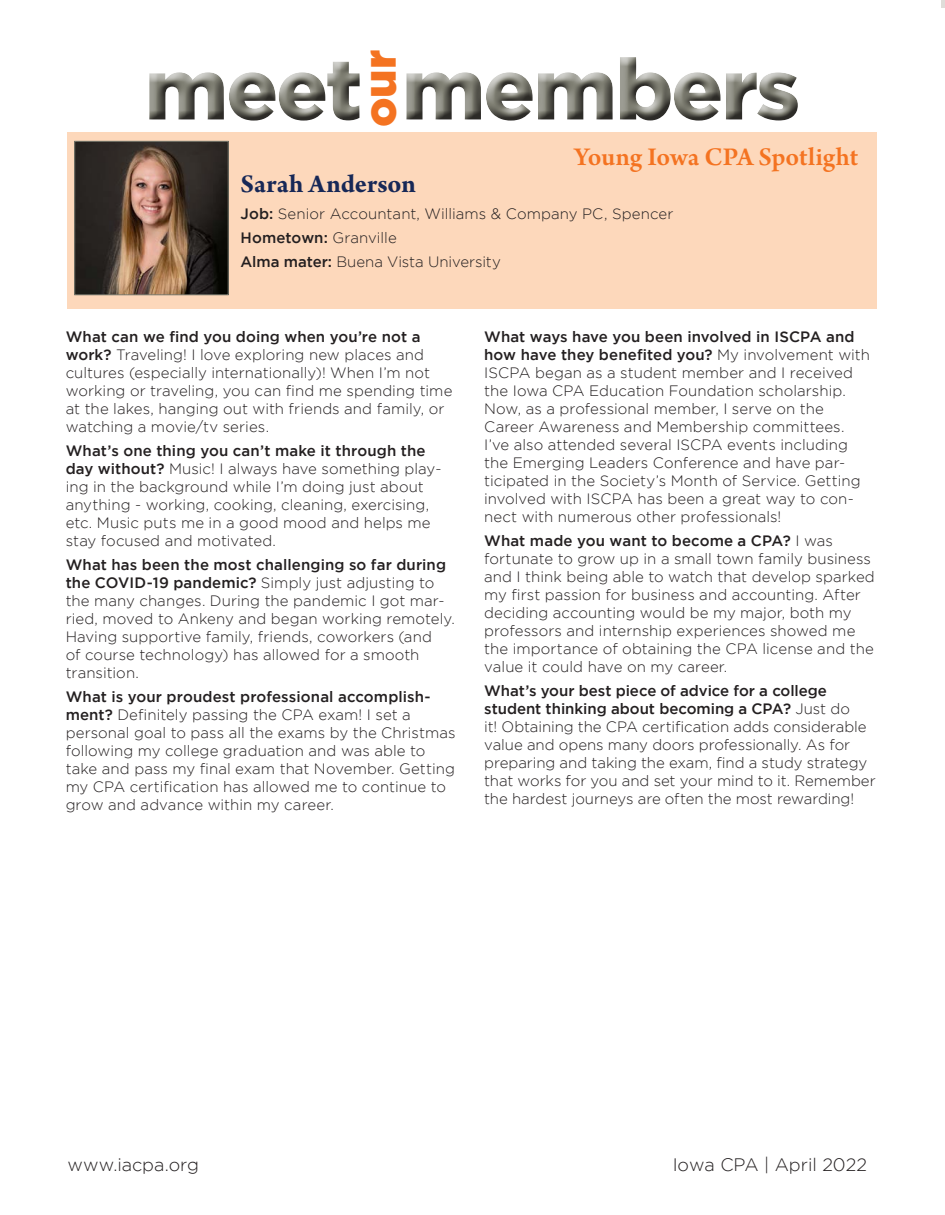
<style>
.page{position:relative;width:945px;height:1215px;background:#fff}
.page>*{position:absolute;margin:0;border:0;box-sizing:border-box;transform-origin:0 0}
.t1{font:900 85.5px "Gotham";letter-spacing:-.02em;color:#7e7e72}
.Body{font:900 45px "Gotham";color:#f47321}
.sub{font:600 27px "Arno Pro";color:#f47321}
.sub-2{font:700 27px "Arno Pro";color:#172857}
.t2{font:300 18px "Gotham";color:#231f20}
.Body-2{font:300 15px/18px "Gotham";color:#231f20}
.Body-3{font:500 15px "Gotham";letter-spacing:.005em;color:#231f20}
.s1{font-weight:500}
.s2{font-weight:300}
</style>
<div class="page">
<svg style="left:942px;top:0;width:3px;height:8px"></svg>
<div style="left:68px;top:132px;width:810px;height:176px;background:#fdd8bb"></div>
<div style="left:141px;top:51px;width:666px;height:79px;background:#231f20;opacity:.75"></div>
<img style="left:76px;top:143px;width:151px;height:150px">
<div style="left:74px;top:141px;width:155px;height:154px;border:1px solid #7e7e72"></div>
<h1 class="t1" style="left:145px;top:40px;width:219px">meet</h1>
<p class="Body" style="left:354px;top:127px;width:79px;rotate:-90deg">our</p>
<h1 class="t1" style="left:402px;top:40px;width:400px">members</h1>
<p class="sub" style="left:574px;top:142px;width:285px">Young Iowa CPA Spotlight</p>
<p class="sub-2" style="left:241px;top:168px;width:177px">Sarah Anderson</p>
<p class="Body-2" style="left:241px;top:204px;width:434px"><span class="s1">Job:</span> Senior Accountant, Williams &amp; Company PC, Spencer</p>
<p class="Body-3" style="left:241px;top:229px;width:158px">Hometown: <span class="s2">Granville</span></p>
<p class="Body-2" style="left:241px;top:252px;width:262px"><span class="s1">Alma mater:</span> Buena Vista University</p>
<p class="Body-2" style="left:66px;top:328px;width:388px"><span class="s1">What can we find you doing when you’re not a work?</span> Traveling! I love exploring new places and cultures (especially internationally)! When I’m not working or traveling, you can find me spending time at the lakes, hanging out with friends and family, or watching a movie/tv series.</p>
<p class="Body-2" style="left:66px;top:442px;width:377px"><span class="s1">What’s one thing you can’t make it through the day without?</span> Music! I always have something play&shy;ing in the background while I’m doing just about anything - working, cooking, cleaning, exercising, etc. Music puts me in a good mood and helps me stay focused and motivated.</p>
<p class="Body-2" style="left:66px;top:556px;width:391px"><span class="s1">What has been the most challenging so far during the COVID-19 pandemic?</span> Simply just adjusting to the many changes. During the pandemic I got mar&shy;ried, moved to Ankeny and began working remotely.<br>Having supportive family, friends, coworkers (and<br>of course technology) has allowed for a smooth transition.</p>
<p class="Body-2" style="left:66px;top:688px;width:391px"><span class="s1">What is your proudest professional accomplish&shy;ment?</span> Definitely passing the CPA exam! I set a personal goal to pass all the exams by the Christmas following my college graduation and was able to take and pass my final exam that November. Getting my CPA certification has allowed me to continue to grow and advance within my career.</p>
<p class="Body-2" style="left:484px;top:328px;width:387px"><span class="s1">What ways have you been involved in ISCPA and how have they benefited you?</span> My involvement with ISCPA began as a student member and I received the Iowa CPA Education Foundation scholarship.<br>Now, as a professional member, I serve on the Career Awareness and Membership committees.<br>I’ve also attended several ISCPA events including the Emerging Leaders Conference and have par&shy;ticipated in the Society’s Month of Service. Getting involved with ISCPA has been a great way to con&shy;nect with numerous other professionals!</p>
<p class="Body-2" style="left:484px;top:532px;width:392px"><span class="s1">What made you want to become a CPA?</span> I was fortunate to grow up in a small town family business and I think being able to watch that develop sparked my first passion for business and accounting. After deciding accounting would be my major, both my professors and internship experiences showed me the importance of obtaining the CPA license and the value it could have on my career.</p>
<p class="Body-2" style="left:484px;top:682px;width:393px"><span class="s1">What’s your best piece of advice for a college student thinking about becoming a CPA?</span> Just do<br>it! Obtaining the CPA certification adds considerable value and opens many doors professionally. As for preparing and taking the exam, find a study strategy that works for you and set your mind to it. Remember the hardest journeys are often the most rewarding!</p>
<p class="t2" style="left:68px;top:1155px;width:133px">www.iacpa.org</p>
<p class="t2" style="left:673px;top:1155px;width:196px">Iowa CPA | April 2022</p>
</div>
